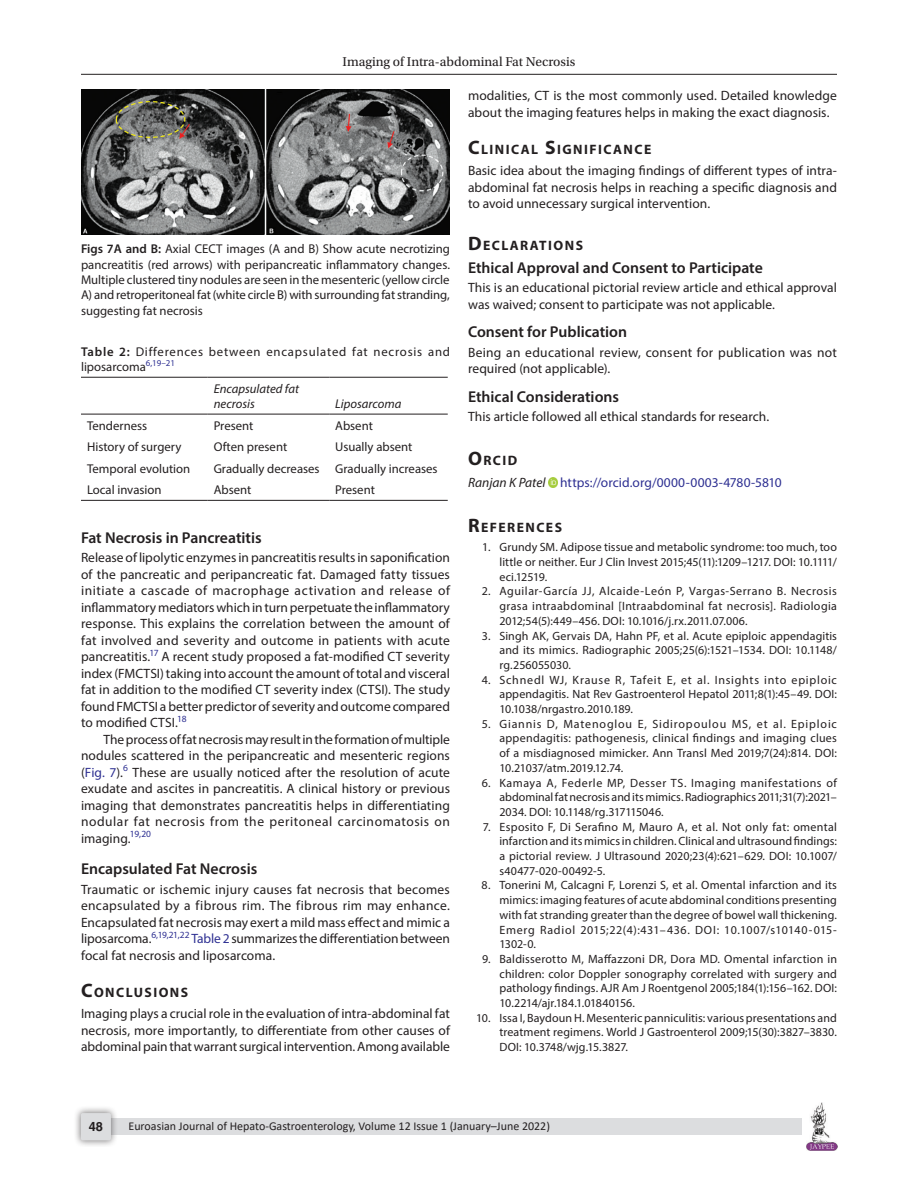
<style>
.page{position:relative;width:918px;height:1188px;background:#fff}
.page>*{position:absolute;margin:0;border:0;box-sizing:border-box;transform-origin:0 0}
.Head-2{font:600 15.75px "Myriad Pro";color:#231f20}
.Head-1{font:700 13.65px "Myriad Pro";letter-spacing:.105em;color:#231f20}
.Para-NoIndent{font:13.5px/16.5px "Myriad Pro";color:#231f20;text-align:justify}
.Para-Indent{font:13.5px/16.5px "Myriad Pro";letter-spacing:.04em;color:#231f20;text-align:justify}
.Para-NoIndent-2{font:13.5px/16.5px "Myriad Pro";letter-spacing:.02em;color:#231f20}
.Para-NoIndent-3{font:13.5px "Myriad Pro";color:#2e3092}
.t1{font:13.5px "Utopia Std";color:#231f20}
.FigCaption{font:12.75px/15.3px "Myriad Pro";letter-spacing:-.005em;color:#231f20;text-align:justify}
.TableBody{font:12.75px "Myriad Pro";color:#231f20}
.TableCaption{font:12.75px/15.3px "Myriad Pro";letter-spacing:.06em;color:#231f20}
.TableHeader{font:italic 12.75px/15.3px "Myriad Pro";color:#231f20}
.t2{font:700 12.75px "Helvetica LT Std";color:#231f20}
.References{font:12px/14.7px "Myriad Pro";letter-spacing:.005em;color:#231f20;text-align:justify}
.t3{font:12px "Calibri";color:#231f20}
.s1{font-weight:600}
.s2{color:#2e3092}
.s3{font-size:19.5px}
.s4{font-style:italic;color:#231f20}
</style>
<div class="page">
<hr style="left:81px;top:74px;width:756px;height:1px;background:#231f20">
<img style="left:807px;top:1103px;width:30px;height:48px">
<div style="left:96px;top:1119px;width:706px;height:16px;background:#dcdddf"></div>
<div style="left:73px;top:1106px;width:45px;height:41px;background:#231f20;opacity:.61"></div>
<div style="left:81px;top:1113px;width:30px;height:27px;background:#dcdddf;border-radius:2px"></div>
<svg style="left:549px;top:478px;width:9px;height:9px"></svg>
<img style="left:81px;top:89px;width:369px;height:146px">
<hr style="left:81px;top:377px;width:127px;height:1px;background:#231f20">
<hr style="left:208px;top:377px;width:121px;height:1px;background:#231f20">
<hr style="left:329px;top:377px;width:119px;height:1px;background:#231f20">
<hr style="left:81px;top:414px;width:127px;height:1px;background:#231f20">
<hr style="left:208px;top:414px;width:121px;height:1px;background:#231f20">
<hr style="left:329px;top:414px;width:119px;height:1px;background:#231f20">
<hr style="left:81px;top:500px;width:127px;height:1px;background:#231f20">
<hr style="left:208px;top:500px;width:121px;height:1px;background:#231f20">
<hr style="left:329px;top:500px;width:119px;height:1px;background:#231f20">
<p class="t1" style="left:343px;top:55px;width:234px">Imaging of Intra-abdominal Fat Necrosis</p>
<p class="FigCaption" style="left:81px;top:241px;width:371px"><span class="s1">Figs 7A and B:</span> Axial CECT images (A and B) Show acute necrotizing pancreatitis (red arrows) with peripancreatic inflammatory changes.<br>Multiple clustered tiny nodules are seen in the mesenteric (yellow circle A) and retroperitoneal fat (white circle B) with surrounding fat stranding, suggesting fat necrosis</p>
<p class="TableCaption" style="left:81px;top:343px;width:371px"><span class="s1">Table 2:</span> Differences between encapsulated fat necrosis and liposarcoma<sup>6,19–21</sup></p>
<p class="TableHeader" style="left:214px;top:381px;width:87px">Encapsulated fat necrosis</p>
<p class="TableHeader" style="left:335px;top:396px;width:68px">Liposarcoma</p>
<p class="TableBody" style="left:87px;top:418px;width:62px">Tenderness</p>
<p class="TableBody" style="left:214px;top:418px;width:41px">Present</p>
<p class="TableBody" style="left:335px;top:418px;width:39px">Absent</p>
<p class="TableBody" style="left:87px;top:439px;width:96px">History of surgery</p>
<p class="TableBody" style="left:214px;top:439px;width:75px">Often present</p>
<p class="TableBody" style="left:335px;top:439px;width:79px">Usually absent</p>
<p class="TableBody" style="left:87px;top:461px;width:105px">Temporal evolution</p>
<p class="TableBody" style="left:214px;top:461px;width:107px">Gradually decreases</p>
<p class="TableBody" style="left:335px;top:461px;width:104px">Gradually increases</p>
<p class="TableBody" style="left:87px;top:482px;width:76px">Local invasion</p>
<p class="TableBody" style="left:214px;top:482px;width:39px">Absent</p>
<p class="TableBody" style="left:335px;top:482px;width:41px">Present</p>
<p class="Head-2" style="left:81px;top:527px;width:182px">Fat Necrosis in Pancreatitis</p>
<p class="Para-NoIndent" style="left:81px;top:549px;width:371px">Release of lipolytic enzymes in pancreatitis results in saponification of the pancreatic and peripancreatic fat. Damaged fatty tissues initiate a cascade of macrophage activation and release of inflammatory mediators which in turn perpetuate the inflammatory response. This explains the correlation between the amount of fat involved and severity and outcome in patients with acute pancreatitis.<sup>17</sup> A recent study proposed a fat-modified CT severity index (FMCTSI) taking into account the amount of total and visceral fat in addition to the modified CT severity index (CTSI). The study found FMCTSI a better predictor of severity and outcome compared to modified CTSI.<sup>18</sup></p>
<p class="Para-Indent" style="left:81px;top:731px;width:371px;text-indent:22px">The process of fat necrosis may result in the formation of multiple nodules scattered in the peripancreatic and mesenteric regions (<span class="s2">Fig. 7</span>).<sup>6</sup> These are usually noticed after the resolution of acute exudate and ascites in pancreatitis. A clinical history or previous imaging that demonstrates pancreatitis helps in differentiating nodular fat necrosis from the peritoneal carcinomatosis on imaging.<sup>19,20</sup></p>
<p class="Head-2" style="left:81px;top:859px;width:178px">Encapsulated Fat Necrosis</p>
<p class="Para-NoIndent" style="left:81px;top:881px;width:371px">Traumatic or ischemic injury causes fat necrosis that becomes encapsulated by a fibrous rim. The fibrous rim may enhance.<br>Encapsulated fat necrosis may exert a mild mass effect and mimic a liposarcoma.<sup>6,19,21,22</sup> <span class="s2">Table 2</span> summarizes the differentiation between focal fat necrosis and liposarcoma.</p>
<p class="Head-1" style="left:81px;top:984px;width:109px"><span class="s3">C</span>ONCLUSIONS</p>
<p class="Para-NoIndent" style="left:81px;top:1005px;width:371px">Imaging plays a crucial role in the evaluation of intra-abdominal fat necrosis, more importantly, to differentiate from other causes of abdominal pain that warrant surgical intervention. Among available</p>
<p class="Para-NoIndent" style="left:468px;top:87px;width:371px">modalities, CT is the most commonly used. Detailed knowledge about the imaging features helps in making the exact diagnosis.</p>
<p class="Head-1" style="left:468px;top:141px;width:185px"><span class="s3">C</span>LINICAL <span class="s3">S</span>IGNIFICANCE</p>
<p class="Para-NoIndent" style="left:468px;top:162px;width:370px">Basic idea about the imaging findings of different types of intra&shy;abdominal fat necrosis helps in reaching a specific diagnosis and to avoid unnecessary surgical intervention.</p>
<p class="Head-1" style="left:468px;top:237px;width:117px"><span class="s3">D</span>ECLARATIONS</p>
<p class="Head-2" style="left:468px;top:257px;width:296px">Ethical Approval and Consent to Participate</p>
<p class="Para-NoIndent" style="left:468px;top:279px;width:370px">This is an educational pictorial review article and ethical approval was waived; consent to participate was not applicable.</p>
<p class="Head-2" style="left:468px;top:322px;width:161px">Consent for Publication</p>
<p class="Para-NoIndent-2" style="left:468px;top:344px;width:370px">Being an educational review, consent for publication was not required (not applicable).</p>
<p class="Head-2" style="left:468px;top:386px;width:153px">Ethical Considerations</p>
<p class="Para-NoIndent" style="left:468px;top:408px;width:303px">This article followed all ethical standards for research.</p>
<p class="Head-1" style="left:468px;top:451px;width:51px"><span class="s3">O</span>RCID</p>
<p class="Para-NoIndent-3" style="left:468px;top:474px;width:315px"><span class="s4">Ranjan K Patel</span> https://orcid.org/0000-0003-4780-5810</p>
<p class="Head-1" style="left:468px;top:519px;width:96px"><span class="s3">R</span>EFERENCES</p>
<p class="References" style="left:500px;top:540px;width:339px;text-indent:-17px">1. Grundy SM. Adipose tissue and metabolic syndrome: too much, too little or neither. Eur J Clin Invest 2015;45(11):1209–1217. DOI: 10.1111/ eci.12519.</p>
<p class="References" style="left:500px;top:584px;width:339px;text-indent:-18px">2. Aguilar-García JJ, Alcaide-León P, Vargas-Serrano B. Necrosis grasa intraabdominal [Intraabdominal fat necrosis]. Radiologia 2012;54(5):449–456. DOI: 10.1016/j.rx.2011.07.006.</p>
<p class="References" style="left:500px;top:628px;width:339px;text-indent:-18px">3. Singh AK, Gervais DA, Hahn PF, et al. Acute epiploic appendagitis and its mimics. Radiographic 2005;25(6):1521–1534. DOI: 10.1148/ rg.256055030.</p>
<p class="References" style="left:500px;top:672px;width:339px;text-indent:-18px">4. Schnedl WJ, Krause R, Tafeit E, et al. Insights into epiploic appendagitis. Nat Rev Gastroenterol Hepatol 2011;8(1):45–49. DOI:<br>10.1038/nrgastro.2010.189.</p>
<p class="References" style="left:500px;top:716px;width:339px;text-indent:-18px">5. Giannis D, Matenoglou E, Sidiropoulou MS, et al. Epiploic appendagitis: pathogenesis, clinical findings and imaging clues of a misdiagnosed mimicker. Ann Transl Med 2019;7(24):814. DOI:<br>10.21037/atm.2019.12.74.</p>
<p class="References" style="left:500px;top:775px;width:339px;text-indent:-18px">6. Kamaya A, Federle MP, Desser TS. Imaging manifestations of abdominal fat necrosis and its mimics. Radiographics 2011;31(7):2021– 2034. DOI: 10.1148/rg.317115046.</p>
<p class="References" style="left:500px;top:819px;width:339px;text-indent:-17px">7. Esposito F, Di Serafino M, Mauro A, et al. Not only fat: omental infarction and its mimics in children. Clinical and ultrasound findings: a pictorial review. J Ultrasound 2020;23(4):621–629. DOI: 10.1007/ s40477-020-00492-5.</p>
<p class="References" style="left:500px;top:878px;width:339px;text-indent:-18px">8. Tonerini M, Calcagni F, Lorenzi S, et al. Omental infarction and its mimics: imaging features of acute abdominal conditions presenting with fat stranding greater than the degree of bowel wall thickening.<br>Emerg Radiol 2015;22(4):431–436. DOI: 10.1007/s10140-015- 1302-0.</p>
<p class="References" style="left:500px;top:951px;width:339px;text-indent:-17px">9. Baldisserotto M, Maffazzoni DR, Dora MD. Omental infarction in children: color Doppler sonography correlated with surgery and pathology findings. AJR Am J Roentgenol 2005;184(1):156–162. DOI:<br>10.2214/ajr.184.1.01840156.</p>
<p class="References" style="left:500px;top:1010px;width:339px;text-indent:-23px">10. Issa I, Baydoun H. Mesenteric panniculitis: various presentations and treatment regimens. World J Gastroenterol 2009;15(30):3827–3830.<br>DOI: 10.3748/wjg.15.3827.</p>
<p class="t2" style="left:89px;top:1119px;width:16px">48</p>
<p class="t3" style="left:128px;top:1117px;width:423px">Euroasian Journal of Hepato-Gastroenterology, Volume 12 Issue 1 (January–June 2022)</p>
</div>
